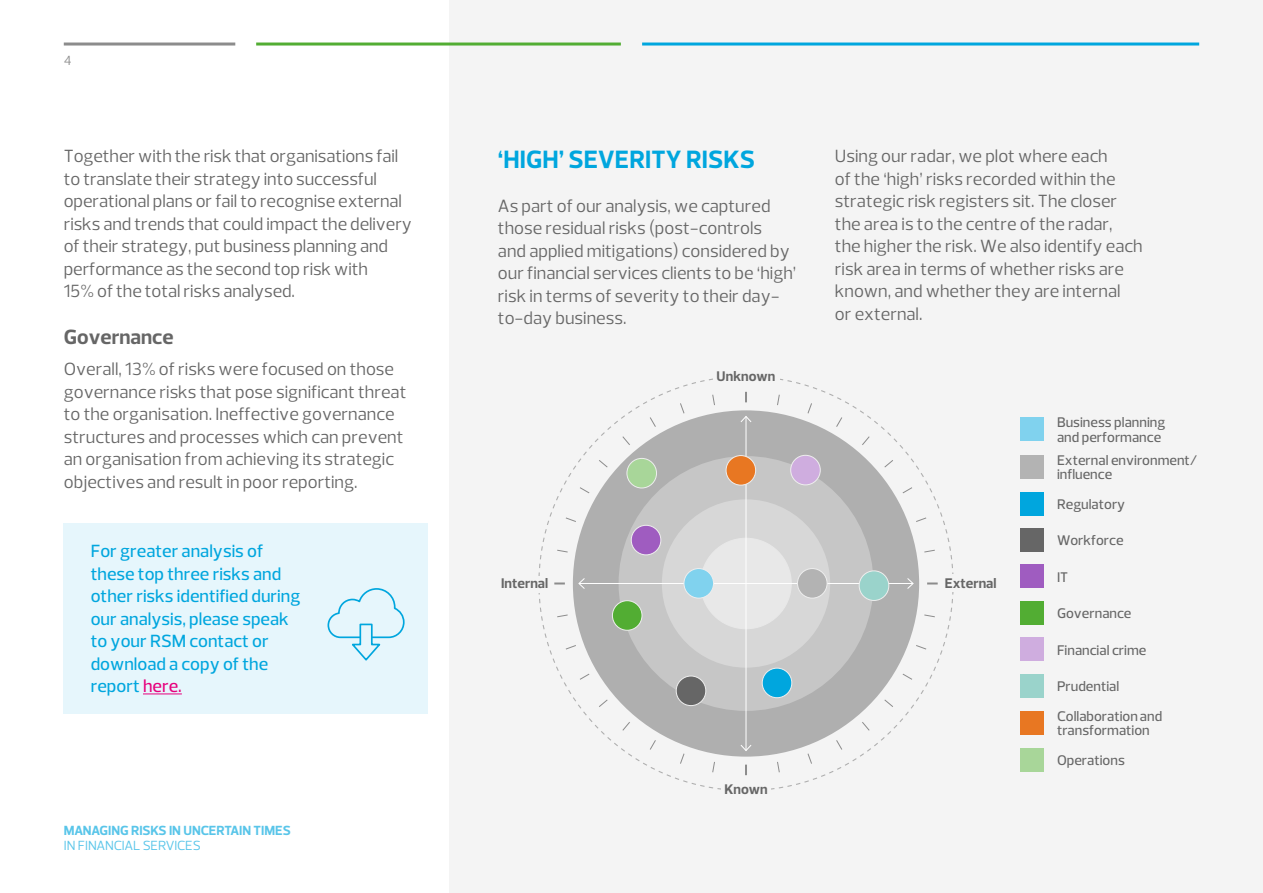
<style>
.page{position:relative;width:1263px;height:893px;background:#fff}
.page>*{position:absolute;margin:0;border:0;box-sizing:border-box;transform-origin:0 0}
.t1{font:700 25.5px "Prelo";letter-spacing:.005em;color:#00a6de}
.t2{font:700 21px "Prelo";color:#666}
.t3{font:18px/22.5px "Prelo";color:#666}
.t4{font:500 18px/22.5px "Prelo";color:#00a6de}
.t5{font:500 14.25px/14.2px "Prelo";color:#666}
.t6{font:700 14.25px "Prelo";color:#666}
.t7{font:700 13.5px "Prelo";letter-spacing:-.01em;color:#59c5e9}
.t8{font:13.5px "Prelo";letter-spacing:-.015em;color:#59c5e9}
.t9{font:13.5px "Prelo";color:#8c8c8c}
.s1{color:#e6007d}
</style>
<div class="page">
<div style="left:449px;top:0;width:814px;height:893px;background:#f4f4f4"></div>
<div style="left:64px;top:523px;width:364px;height:191px;background:#e6f6fc"></div>
<svg style="left:327px;top:588px;width:78px;height:73px"></svg>
<hr style="left:143px;top:693px;width:39px;height:1px;background:#e6007d">
<div style="left:1020px;top:492px;width:24px;height:24px;background:#00a6de"></div>
<div style="left:1020px;top:601px;width:24px;height:24px;background:#52ad33"></div>
<div style="left:1020px;top:748px;width:24px;height:23px;background:#a8d699"></div>
<div style="left:1020px;top:528px;width:24px;height:24px;background:#666"></div>
<div style="left:1020px;top:564px;width:24px;height:24px;background:#9f5cc0"></div>
<div style="left:1020px;top:637px;width:24px;height:24px;background:#cfaddf"></div>
<div style="left:1020px;top:674px;width:24px;height:24px;background:#9ad3cb"></div>
<div style="left:1020px;top:711px;width:24px;height:23px;background:#e87722"></div>
<div style="left:1020px;top:455px;width:24px;height:24px;background:#b3b3b3"></div>
<div style="left:1020px;top:417px;width:24px;height:24px;background:#80d2ee"></div>
<svg style="left:538px;top:378px;width:416px;height:412px"></svg>
<div style="left:726px;top:456px;width:30px;height:29px;background:#e87722;border-radius:50%"></div>
<div style="left:725px;top:455px;width:31px;height:31px;border:1px solid #eee;border-radius:50%"></div>
<div style="left:791px;top:455px;width:29px;height:30px;background:#cfaddf;border-radius:50%"></div>
<div style="left:790px;top:455px;width:31px;height:30px;border:1px solid #eee;border-radius:50%"></div>
<div style="left:797px;top:569px;width:30px;height:29px;background:#b3b3b3;border-radius:50%"></div>
<div style="left:797px;top:568px;width:30px;height:31px;border:1px solid #eee;border-radius:50%"></div>
<div style="left:859px;top:571px;width:30px;height:29px;background:#9ad3cb;border-radius:50%"></div>
<div style="left:859px;top:570px;width:30px;height:31px;border:1px solid #eee;border-radius:50%"></div>
<div style="left:684px;top:569px;width:29px;height:29px;background:#80d2ee;border-radius:50%"></div>
<div style="left:683px;top:568px;width:31px;height:31px;border:1px solid #eee;border-radius:50%"></div>
<div style="left:612px;top:601px;width:30px;height:29px;background:#52ad33;border-radius:50%"></div>
<div style="left:612px;top:600px;width:30px;height:31px;border:1px solid #eee;border-radius:50%"></div>
<div style="left:676px;top:676px;width:30px;height:30px;background:#666;border-radius:50%"></div>
<div style="left:676px;top:675px;width:30px;height:31px;border:1px solid #eee;border-radius:50%"></div>
<div style="left:762px;top:668px;width:30px;height:30px;background:#00a6de;border-radius:50%"></div>
<div style="left:762px;top:668px;width:30px;height:30px;border:1px solid #eee;border-radius:50%"></div>
<div style="left:627px;top:458px;width:29px;height:30px;background:#a8d699;border-radius:50%"></div>
<div style="left:626px;top:458px;width:31px;height:30px;border:1px solid #eee;border-radius:50%"></div>
<div style="left:631px;top:525px;width:30px;height:30px;background:#9f5cc0;border-radius:50%"></div>
<div style="left:631px;top:525px;width:30px;height:30px;border:1px solid #eee;border-radius:50%"></div>
<hr style="left:64px;top:43px;width:171px;height:3px;background:#8c8c8c">
<hr style="left:256px;top:43px;width:365px;height:3px;background:#52ad33">
<hr style="left:642px;top:43px;width:557px;height:3px;background:#00a6de">
<p class="t9" style="left:64px;top:53px;width:9px">4</p>
<p class="t3" style="left:64px;top:145px;width:350px">Together with the risk that organisations fail to translate their strategy into successful operational plans or fail to recognise external risks and trends that could impact the delivery of their strategy, put business planning and performance as the second top risk with<br>15% of the total risks analysed.</p>
<p class="t2" style="left:64px;top:324px;width:111px">Governance</p>
<p class="t3" style="left:64px;top:358px;width:344px">Overall, 13% of risks were focused on those governance risks that pose significant threat to the organisation. Ineffective governance structures and processes which can prevent an organisation from achieving its strategic objectives and result in poor reporting.</p>
<p class="t4" style="left:91px;top:540px;width:211px">For greater analysis of these top three risks and other risks identified during our analysis, please speak to your RSM contact or download a copy of the report <span class="s1">here.</span></p>
<p class="t7" style="left:64px;top:823px;width:229px">MANAGING RISKS IN UNCERTAIN TIMES</p>
<p class="t8" style="left:64px;top:838px;width:139px">IN FINANCIAL SERVICES</p>
<h1 class="t1" style="left:498px;top:144px;width:259px">‘HIGH’ SEVERITY RISKS</h1>
<p class="t3" style="left:498px;top:195px;width:300px">As part of our analysis, we captured those residual risks (post-controls<br>and applied mitigations) considered by our financial services clients to be ‘high’ risk in terms of severity to their day&shy;to-day business.</p>
<p class="t6" style="left:717px;top:368px;width:60px">Unknown</p>
<p class="t3" style="left:835px;top:145px;width:309px">Using our radar, we plot where each<br>of the ‘high’ risks recorded within the strategic risk registers sit. The closer the area is to the centre of the radar, the higher the risk. We also identify each risk area in terms of whether risks are known, and whether they are internal<br>or external.</p>
<p class="t5" style="left:1057px;top:416px;width:110px">Business planning and performance</p>
<p class="t5" style="left:1057px;top:453px;width:142px">External environment/ influence</p>
<p class="t5" style="left:1057px;top:497px;width:70px">Regulatory</p>
<p class="t6" style="left:501px;top:574px;width:48px">Internal</p>
<p class="t6" style="left:945px;top:574px;width:53px">External</p>
<p class="t6" style="left:724px;top:780px;width:45px">Known</p>
<p class="t5" style="left:1057px;top:534px;width:68px">Workforce</p>
<p class="t5" style="left:1057px;top:570px;width:13px">IT</p>
<p class="t5" style="left:1057px;top:606px;width:76px">Governance</p>
<p class="t5" style="left:1057px;top:643px;width:91px">Financial crime</p>
<p class="t5" style="left:1057px;top:671px;width:107px;line-height:29.8px">Prudential<br>Collaboration and</p>
<p class="t5" style="left:1057px;top:723px;width:94px">transformation</p>
<p class="t5" style="left:1057px;top:753px;width:69px">Operations</p>
</div>
